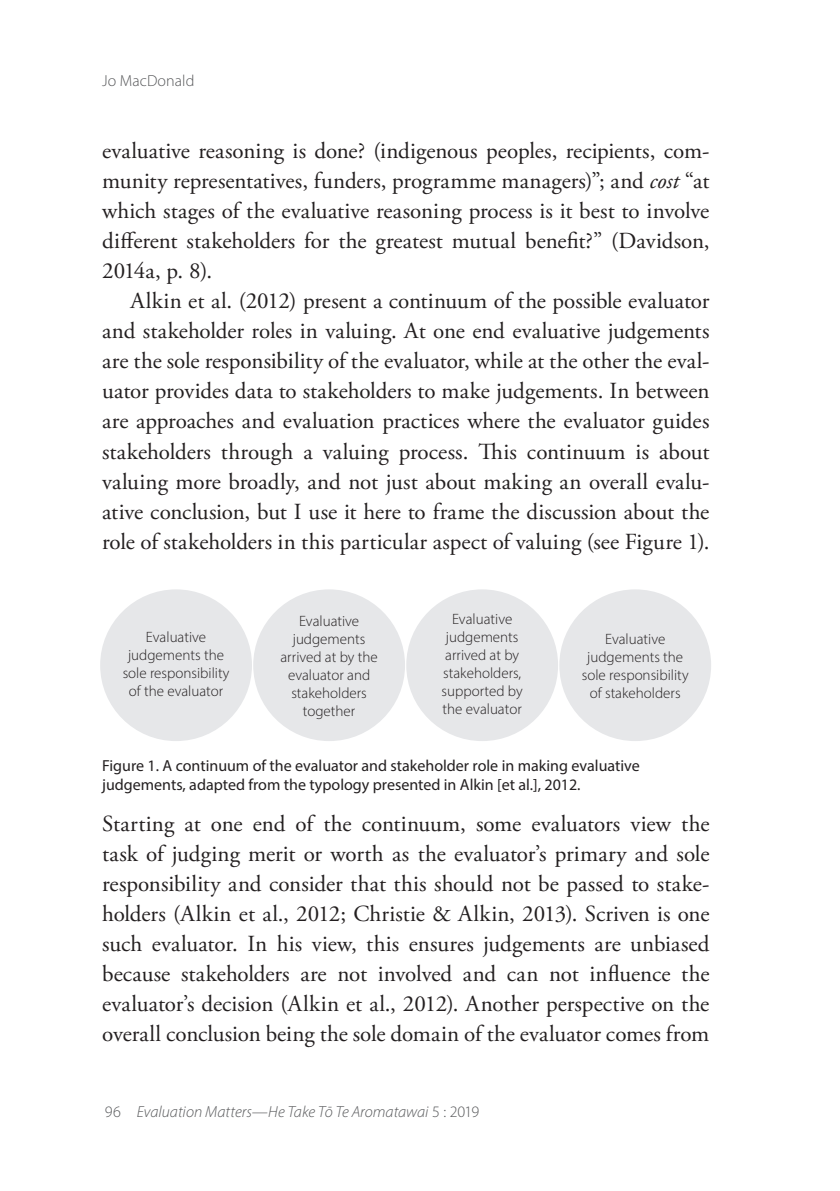
<style>
.page{position:relative;width:840px;height:1191px;background:#fff}
.page>*{position:absolute;margin:0;border:0;box-sizing:border-box;transform-origin:0 0}
.t1{font:23px/30px "Adobe Garamond Pro";color:#231f20;text-align:justify}
.t2{font:16px/19.2px "Myriad Pro";color:#231f20}
.t3{font:italic 300 16px "Myriad Pro";color:#57585a}
.t4{font:300 16px "Myriad Pro";letter-spacing:.005em;color:#57585a}
.t5{font:300 15px/18px "Myriad Pro";color:#231f20;text-align:center}
.s1{font-style:italic}
.s2{font-style:normal}
</style>
<div class="page">
<div style="left:100px;top:589px;width:152px;height:152px;background:#e6e7e9;border-radius:50%"></div>
<div style="left:253px;top:589px;width:152px;height:152px;background:#e6e7e9;border-radius:50%"></div>
<div style="left:406px;top:589px;width:151px;height:152px;background:#e6e7e9;border-radius:50%"></div>
<div style="left:559px;top:589px;width:151px;height:152px;background:#e6e7e9;border-radius:50%"></div>
<p class="t4" style="left:102px;top:71px;width:94px">Jo MacDonald</p>
<p class="t1" style="left:102px;top:137px;width:608px">evaluative reasoning is done? (indigenous peoples, recipients, com&shy;munity representatives, funders, programme managers)”; and <span class="s1">cost</span> “at which stages of the evaluative reasoning process is it best to involve different stakeholders for the greatest mutual benefit?” (Davidson, 2014a, p. 8).</p>
<p class="t1" style="left:102px;top:287px;width:608px;text-indent:28px">Alkin et al. (2012) present a continuum of the possible evaluator and stakeholder roles in valuing. At one end evaluative judgements are the sole responsibility of the evaluator, while at the other the eval&shy;uator provides data to stakeholders to make judgements. In between are approaches and evaluation practices where the evaluator guides stakeholders through a valuing process. This continuum is about valuing more broadly, and not just about making an overall evalu&shy;ative conclusion, but I use it here to frame the discussion about the role of stakeholders in this particular aspect of valuing (see Figure 1).</p>
<p class="t5" style="left:123px;top:628px;width:108px">Evaluative judgements the sole responsibility of the evaluator</p>
<p class="t5" style="left:280px;top:611px;width:99px">Evaluative judgements arrived at by the evaluator and stakeholders together</p>
<p class="t5" style="left:441px;top:609px;width:82px">Evaluative judgements arrived at by stakeholders, supported by the evaluator</p>
<p class="t5" style="left:581px;top:629px;width:108px">Evaluative judgements the sole responsibility of stakeholders</p>
<p class="t2" style="left:102px;top:755px;width:539px">Figure 1. A continuum of the evaluator and stakeholder role in making evaluative judgements, adapted from the typology presented in Alkin [et al.], 2012.</p>
<p class="t1" style="left:102px;top:809px;width:608px">Starting at one end of the continuum, some evaluators view the task of judging merit or worth as the evaluator’s primary and sole responsibility and consider that this should not be passed to stake&shy;holders (Alkin et al., 2012; Christie &amp; Alkin, 2013). Scriven is one such evaluator. In his view, this ensures judgements are unbiased because stakeholders are not involved and can not influence the evaluator’s decision (Alkin et al., 2012). Another perspective on the overall conclusion being the sole domain of the evaluator comes from</p>
<p class="t3" style="left:105px;top:1102px;width:375px"><span class="s2">96</span> Evaluation Matters—He Take Tō Te Aromatawai <span class="s2">5 : 2019</span></p>
</div>
